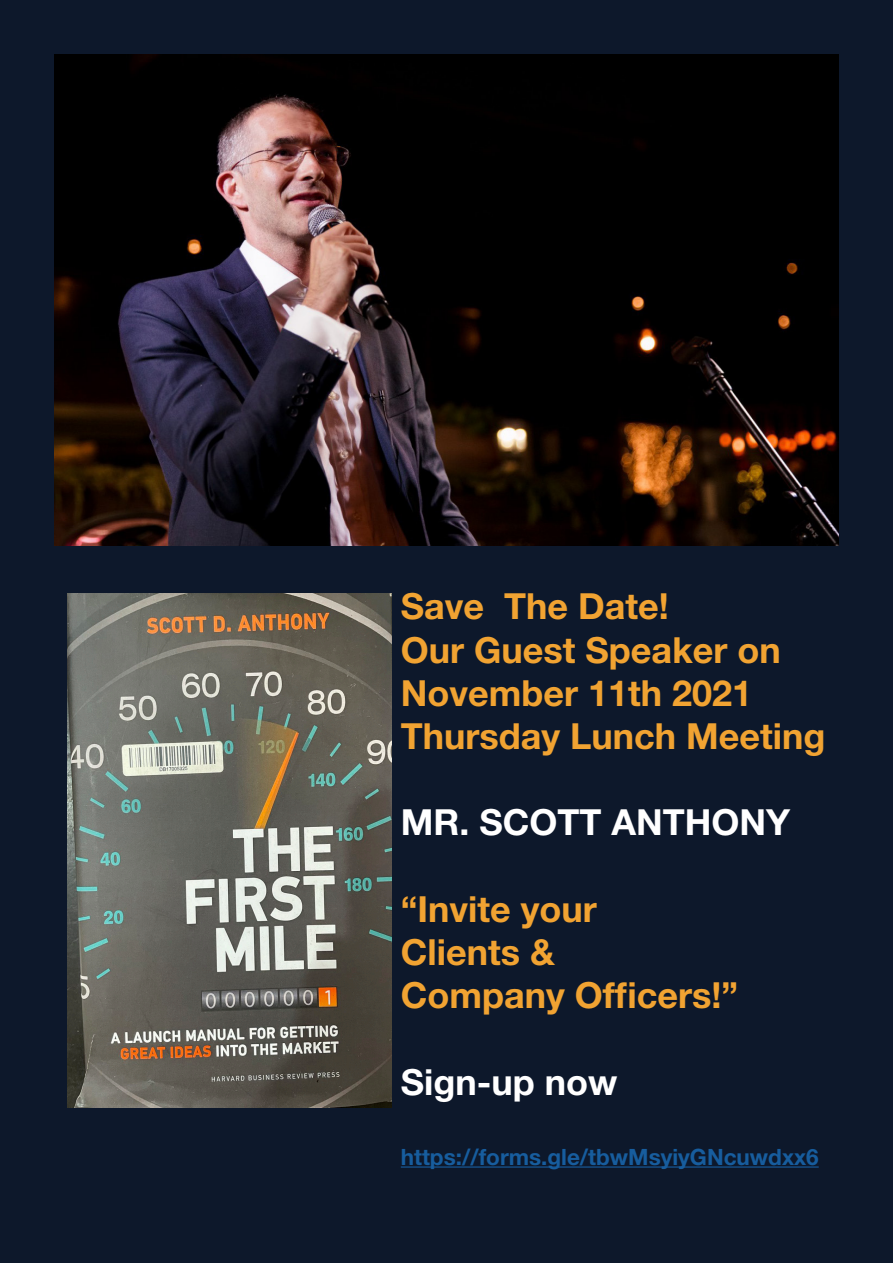
<style>
.page{position:relative;width:893px;height:1263px;background:#0d182b}
.page>*{position:absolute;margin:0;border:0;box-sizing:border-box;transform-origin:0 0}
.t1{font:700 36px "Helvetica Neue LT Pro";color:#f1a332}
.t2{font:700 36px "Helvetica Neue LT Pro";color:#fff}
.t3{font:700 22.5px "Helvetica Neue LT Pro";color:#175d9e}
</style>
<div class="page">
<img style="left:54px;top:54px;width:785px;height:492px">
<img style="left:68px;top:593px;width:324px;height:514px">
<hr style="left:401px;top:1166px;width:418px;height:1px;background:#175d9e">
<p class="t1" style="left:401px;top:584px;width:270px">Save The Date!</p>
<p class="t1" style="left:401px;top:627px;width:382px">Our Guest Speaker on</p>
<p class="t1" style="left:401px;top:671px;width:353px">November 11th 2021</p>
<p class="t1" style="left:401px;top:714px;width:426px">Thursday Lunch Meeting</p>
<p class="t2" style="left:401px;top:800px;width:391px">MR. SCOTT ANTHONY</p>
<p class="t1" style="left:401px;top:887px;width:198px">“Invite your</p>
<p class="t1" style="left:401px;top:930px;width:155px">Clients &amp;</p>
<p class="t1" style="left:401px;top:973px;width:339px">Company Officers!”</p>
<p class="t2" style="left:401px;top:1059px;width:218px">Sign-up now</p>
<p class="t3" style="left:401px;top:1143px;width:419px">https://forms.gle/tbwMsyiyGNcuwdxx6</p>
</div>
